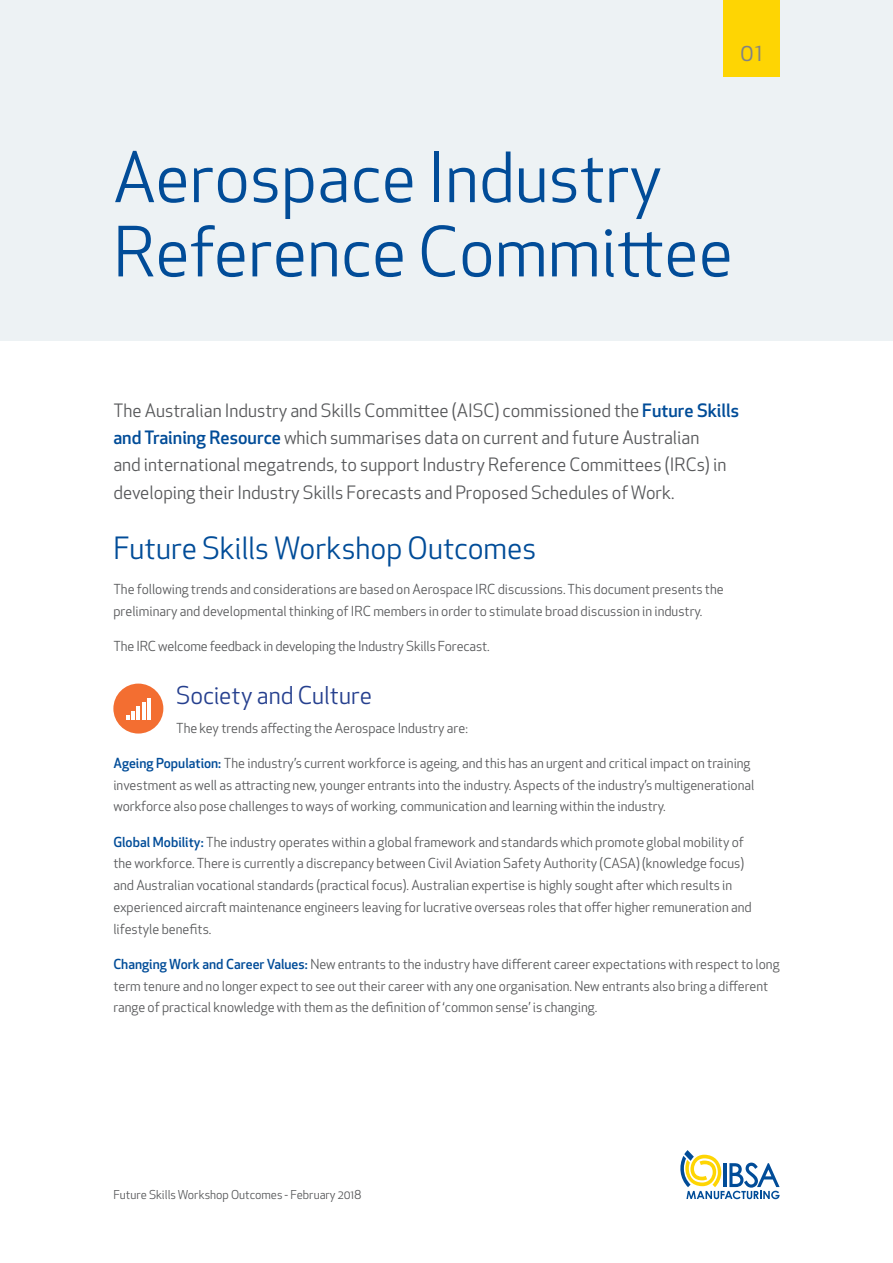
<style>
.page{position:relative;width:893px;height:1263px;background:#fff}
.page>*{position:absolute;margin:0;border:0;box-sizing:border-box;transform-origin:0 0}
.t1{font:67.5px/74.2px "Apex New";color:#014c98}
.t2{font:30px "Apex New";color:#014c98}
.t3{font:24px "Apex New";color:#253f8e}
.t4{font:24px "Apex New";color:#808285}
.t5{font:18px/27px "Apex New";color:#57585a}
.t6{font:13.5px/21.8px "Apex New";color:#57585a}
.t7{font:12px "Apex New";color:#57585a}
.s1{font-weight:500;color:#014c98}
</style>
<div class="page">
<div style="left:0;top:0;width:893px;height:340px;background:#edf2f4"></div>
<div style="left:723px;top:0;width:57px;height:77px;background:#fed503"></div>
<div style="left:113px;top:684px;width:50px;height:49px;background:#f36e31;border-radius:50%"></div>
<hr style="left:148px;top:698px;width:3px;height:21px;background:#fff">
<hr style="left:142px;top:702px;width:3px;height:17px;background:#fff">
<svg style="left:126px;top:706px;width:14px;height:13px"></svg>
<svg style="left:680px;top:1150px;width:100px;height:49px"></svg>
<h3 class="t4" style="left:740px;top:37px;width:24px">01</h3>
<h1 class="t1" style="left:113px;top:141px;width:621px">Aerospace Industry<br>Reference Committee</h1>
<p class="t5" style="left:113px;top:397px;width:627px">The Australian Industry and Skills Committee (AISC) commissioned the <span class="s1">Future Skills and Training Resource</span> which summarises data on current and future Australian<br>and international megatrends, to support Industry Reference Committees (IRCs) in developing their Industry Skills Forecasts and Proposed Schedules of Work.</p>
<h2 class="t2" style="left:113px;top:529px;width:424px">Future Skills Workshop Outcomes</h2>
<p class="t6" style="left:113px;top:578px;width:612px">The following trends and considerations are based on Aerospace IRC discussions. This document presents the preliminary and developmental thinking of IRC members in order to stimulate broad discussion in industry.</p>
<p class="t6" style="left:113px;top:635px;width:378px">The IRC welcome feedback in developing the Industry Skills Forecast.</p>
<h3 class="t3" style="left:176px;top:680px;width:197px">Society and Culture</h3>
<p class="t6" style="left:176px;top:717px;width:293px">The key trends affecting the Aerospace Industry are:</p>
<p class="t6" style="left:113px;top:752px;width:642px"><span class="s1">Ageing Population:</span> The industry’s current workforce is ageing, and this has an urgent and critical impact on training investment as well as attracting new, younger entrants into the industry. Aspects of the industry’s multigenerational workforce also pose challenges to ways of working, communication and learning within the industry.</p>
<p class="t6" style="left:113px;top:831px;width:640px"><span class="s1">Global Mobility:</span> The industry operates within a global framework and standards which promote global mobility of the workforce. There is currently a discrepancy between Civil Aviation Safety Authority (CASA) (knowledge focus) and Australian vocational standards (practical focus). Australian expertise is highly sought after which results in experienced aircraft maintenance engineers leaving for lucrative overseas roles that offer higher remuneration and lifestyle benefits.</p>
<p class="t6" style="left:113px;top:953px;width:668px"><span class="s1">Changing Work and Career Values:</span> New entrants to the industry have different career expectations with respect to long term tenure and no longer expect to see out their career with any one organisation. New entrants also bring a different range of practical knowledge with them as the definition of ‘common sense’ is changing.</p>
<p class="t7" style="left:113px;top:1187px;width:249px">Future Skills Workshop Outcomes - February 2018</p>
</div>
